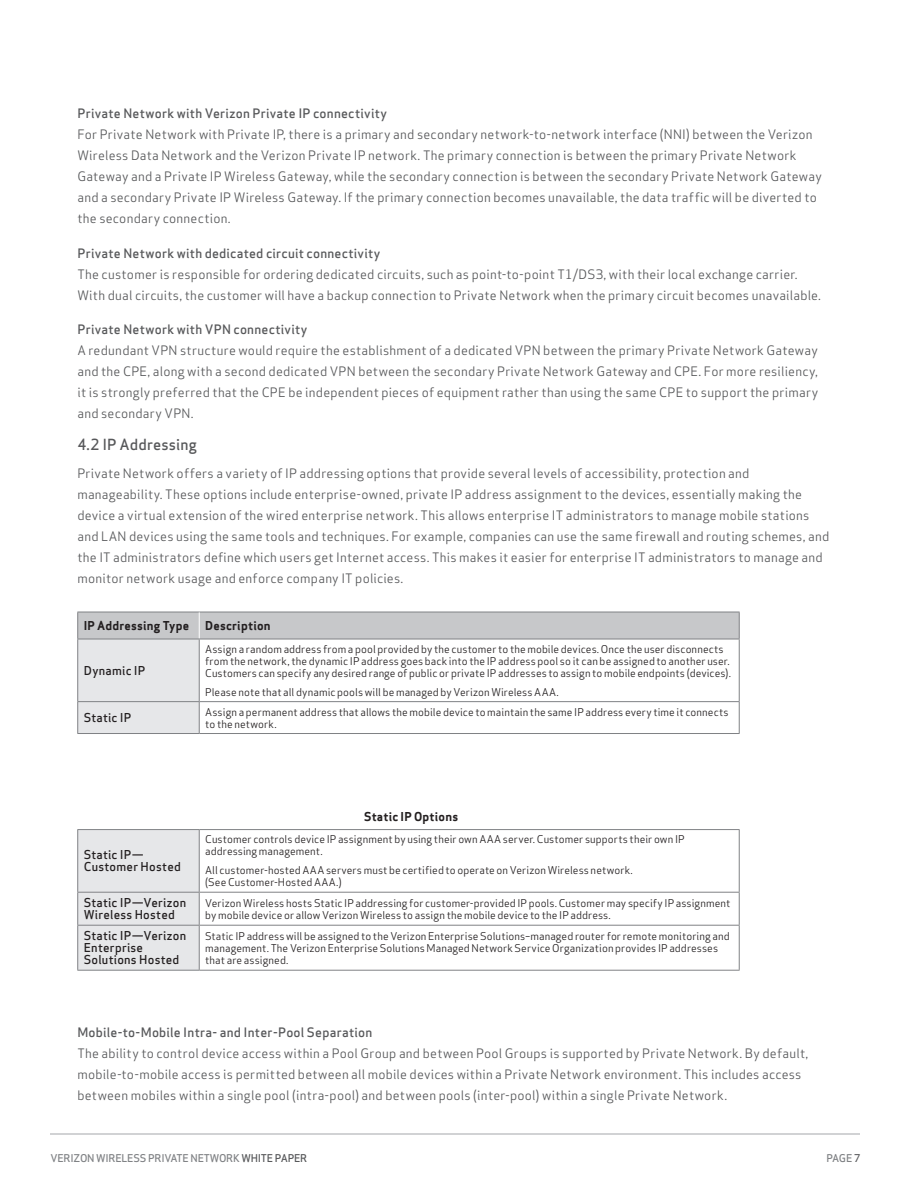
<style>
.page{position:relative;width:918px;height:1188px;background:#fff}
.page>*{position:absolute;margin:0;border:0;box-sizing:border-box;transform-origin:0 0}
.t1{font:500 15px "Apex Sans";letter-spacing:.01em;color:#57585a}
.t2{font:12.75px/21px "Apex Sans";letter-spacing:.02em;color:#57585a}
.t3{font:500 12.75px "Apex Sans";letter-spacing:.02em;color:#57585a}
.t4{font:500 12px/12px "Apex Sans";letter-spacing:.02em;color:#231f20}
.t5{font:700 12px "Apex Sans";letter-spacing:.015em;color:#231f20}
.t6{font:10.5px/12px "Apex Sans";letter-spacing:.005em;color:#231f20}
.t7{font:500 10.5px "Apex Sans";letter-spacing:-.02em;color:#808285}
.s1{color:#57585a}
</style>
<div class="page">
<hr style="left:50px;top:1134px;width:810px;height:1px;background:#d1d2d4">
<svg style="left:77px;top:612px;width:663px;height:121px"></svg>
<hr style="left:77px;top:639px;width:122px;height:1px;background:#808285">
<hr style="left:77px;top:639px;width:1px;height:62px;background:#808285">
<hr style="left:199px;top:639px;width:541px;height:1px;background:#808285">
<hr style="left:199px;top:639px;width:1px;height:62px;background:#808285">
<hr style="left:739px;top:639px;width:1px;height:62px;background:#808285">
<hr style="left:77px;top:701px;width:122px;height:1px;background:#808285">
<hr style="left:77px;top:702px;width:1px;height:31px;background:#808285">
<hr style="left:199px;top:701px;width:541px;height:1px;background:#808285">
<hr style="left:199px;top:702px;width:1px;height:31px;background:#808285">
<hr style="left:739px;top:702px;width:1px;height:31px;background:#808285">
<hr style="left:77px;top:733px;width:122px;height:1px;background:#808285">
<hr style="left:199px;top:733px;width:541px;height:1px;background:#808285">
<div style="left:78px;top:830px;width:121px;height:140px;background:#e6e7e9"></div>
<svg style="left:200px;top:830px;width:539px;height:140px"></svg>
<hr style="left:77px;top:829px;width:122px;height:1px;background:#808285">
<hr style="left:77px;top:830px;width:1px;height:62px;background:#808285">
<hr style="left:199px;top:829px;width:541px;height:1px;background:#808285">
<hr style="left:199px;top:830px;width:1px;height:62px;background:#808285">
<hr style="left:739px;top:830px;width:1px;height:62px;background:#808285">
<hr style="left:77px;top:892px;width:122px;height:1px;background:#808285">
<hr style="left:77px;top:893px;width:1px;height:32px;background:#808285">
<hr style="left:199px;top:892px;width:541px;height:1px;background:#808285">
<hr style="left:199px;top:893px;width:1px;height:32px;background:#808285">
<hr style="left:739px;top:893px;width:1px;height:32px;background:#808285">
<hr style="left:77px;top:925px;width:122px;height:1px;background:#808285">
<hr style="left:77px;top:926px;width:1px;height:44px;background:#808285">
<hr style="left:199px;top:925px;width:541px;height:1px;background:#808285">
<hr style="left:199px;top:926px;width:1px;height:44px;background:#808285">
<hr style="left:739px;top:926px;width:1px;height:44px;background:#808285">
<hr style="left:77px;top:970px;width:122px;height:1px;background:#808285">
<hr style="left:199px;top:970px;width:541px;height:1px;background:#808285">
<p class="t3" style="left:77px;top:102px;width:311px">Private Network with Verizon Private IP connectivity</p>
<p class="t2" style="left:77px;top:123px;width:746px">For Private Network with Private IP, there is a primary and secondary network-to-network interface (NNI) between the Verizon Wireless Data Network and the Verizon Private IP network. The primary connection is between the primary Private Network Gateway and a Private IP Wireless Gateway, while the secondary connection is between the secondary Private Network Gateway and a secondary Private IP Wireless Gateway. If the primary connection becomes unavailable, the data traffic will be diverted to the secondary connection.</p>
<p class="t3" style="left:77px;top:242px;width:305px">Private Network with dedicated circuit connectivity</p>
<p class="t2" style="left:77px;top:263px;width:745px">The customer is responsible for ordering dedicated circuits, such as point-to-point T1/DS3, with their local exchange carrier.<br>With dual circuits, the customer will have a backup connection to Private Network when the primary circuit becomes unavailable.</p>
<p class="t3" style="left:77px;top:318px;width:232px">Private Network with VPN connectivity</p>
<p class="t2" style="left:77px;top:339px;width:742px;text-align:justify">A redundant VPN structure would require the establishment of a dedicated VPN between the primary Private Network Gateway and the CPE, along with a second dedicated VPN between the secondary Private Network Gateway and CPE. For more resiliency, it is strongly preferred that the CPE be independent pieces of equipment rather than using the same CPE to support the primary and secondary VPN.</p>
<p class="t1" style="left:77px;top:431px;width:121px">4.2 IP Addressing</p>
<p class="t2" style="left:77px;top:461px;width:754px">Private Network offers a variety of IP addressing options that provide several levels of accessibility, protection and manageability. These options include enterprise-owned, private IP address assignment to the devices, essentially making the device a virtual extension of the wired enterprise network. This allows enterprise IT administrators to manage mobile stations and LAN devices using the same tools and techniques. For example, companies can use the same firewall and routing schemes, and the IT administrators define which users get Internet access. This makes it easier for enterprise IT administrators to manage and monitor network usage and enforce company IT policies.</p>
<p class="t5" style="left:84px;top:618px;width:107px">IP Addressing Type</p>
<p class="t5" style="left:205px;top:618px;width:67px">Description</p>
<p class="t4" style="left:84px;top:663px;width:63px">Dynamic IP</p>
<p class="t6" style="left:205px;top:642px;width:527px">Assign a random address from a pool provided by the customer to the mobile devices. Once the user disconnects from the network, the dynamic IP address goes back into the IP address pool so it can be assigned to another user.<br>Customers can specify any desired range of public or private IP addresses to assign to mobile endpoints (devices).</p>
<p class="t6" style="left:205px;top:685px;width:355px">Please note that all dynamic pools will be managed by Verizon Wireless AAA.</p>
<p class="t4" style="left:84px;top:710px;width:49px">Static IP</p>
<p class="t6" style="left:205px;top:705px;width:525px">Assign a permanent address that allows the mobile device to maintain the same IP address every time it connects to the network.</p>
<p class="t4" style="left:84px;top:847px;width:99px">Static IP—<br>Customer Hosted</p>
<p class="t5" style="left:364px;top:808px;width:96px">Static IP Options</p>
<p class="t6" style="left:205px;top:833px;width:481px">Customer controls device IP assignment by using their own AAA server. Customer supports their own IP addressing management.</p>
<p class="t6" style="left:205px;top:863px;width:429px">All customer-hosted AAA servers must be certified to operate on Verizon Wireless network. (See Customer-Hosted AAA.)</p>
<p class="t4" style="left:84px;top:895px;width:104px">Static IP—Verizon<br>Wireless Hosted</p>
<p class="t6" style="left:205px;top:896px;width:527px">Verizon Wireless hosts Static IP addressing for customer-provided IP pools. Customer may specify IP assignment by mobile device or allow Verizon Wireless to assign the mobile device to the IP address.</p>
<p class="t4" style="left:84px;top:928px;width:104px">Static IP—Verizon<br>Enterprise<br>Solutions Hosted</p>
<p class="t6" style="left:205px;top:929px;width:526px">Static IP address will be assigned to the Verizon Enterprise Solutions–managed router for remote monitoring and management. The Verizon Enterprise Solutions Managed Network Service Organization provides IP addresses that are assigned.</p>
<p class="t3" style="left:77px;top:1021px;width:296px">Mobile-to-Mobile Intra- and Inter-Pool Separation</p>
<p class="t2" style="left:77px;top:1041px;width:733px">The ability to control device access within a Pool Group and between Pool Groups is supported by Private Network. By default, mobile-to-mobile access is permitted between all mobile devices within a Private Network environment. This includes access between mobiles within a single pool (intra-pool) and between pools (inter-pool) within a single Private Network.</p>
<p class="t7" style="left:50px;top:1149px;width:258px">VERIZON WIRELESS PRIVATE NETWORK <span class="s1">WHITE PAPER</span></p>
<p class="t7" style="left:826px;top:1149px;width:35px">PAGE <span class="s1">7</span></p>
</div>
